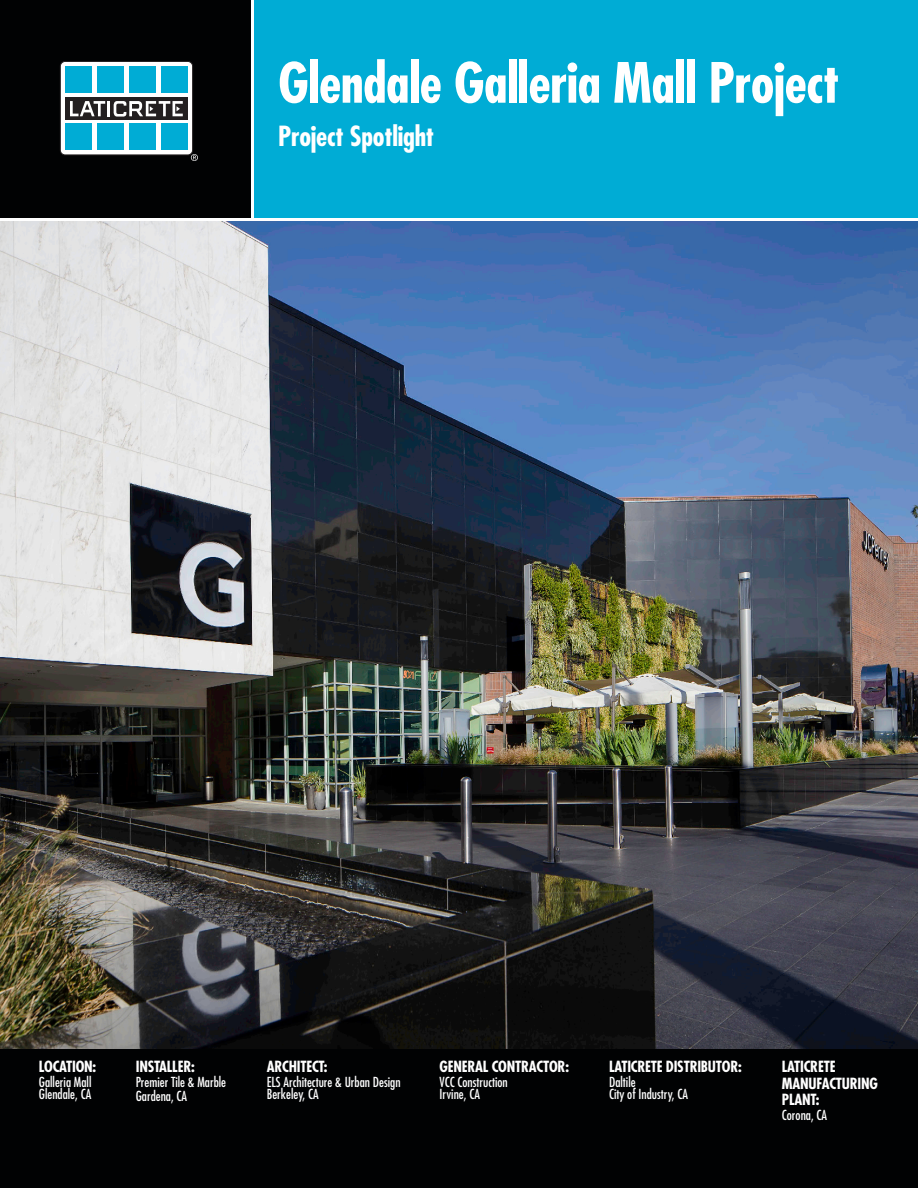
<style>
.page{position:relative;width:918px;height:1188px;background:#fff}
.page>*{position:absolute;margin:0;border:0;box-sizing:border-box;transform-origin:0 0}
.Heading_in_K_bar{font:700 condensed 54px "Futura";letter-spacing:-.01em;color:#fff}
.Heading_in_K_bar-2{font:700 condensed 27px "Futura";letter-spacing:-.01em;color:#fff}
.K_bar_heads{font:700 condensed 15px/16.5px "Futura";letter-spacing:-.015em;color:#fff}
.K_bar_info_KO{font:condensed 13.5px/12px "Futura";color:#fff}
</style>
<div class="page">
<div style="left:0;top:1048px;width:918px;height:140px;background:#010203"></div>
<div style="left:0;top:0;width:250px;height:217px;background:#010203"></div>
<div style="left:254px;top:0;width:664px;height:217px;background:#00acd5"></div>
<img style="left:0;top:221px;width:918px;height:828px">
<div style="left:60px;top:61px;width:133px;height:94px;background:#fff;border-radius:5px"></div>
<div style="left:60px;top:61px;width:133px;height:94px;border:1px solid #231f20;border-radius:5px"></div>
<div style="left:65px;top:123px;width:27px;height:27px;background:#00acd5"></div>
<div style="left:97px;top:123px;width:27px;height:27px;background:#00acd5"></div>
<div style="left:129px;top:123px;width:27px;height:27px;background:#00acd5"></div>
<div style="left:161px;top:123px;width:27px;height:27px;background:#00acd5"></div>
<div style="left:65px;top:97px;width:123px;height:23px;background:#231f20"></div>
<hr style="left:107px;top:101px;width:3px;height:15px;background:#fff">
<svg style="left:70px;top:101px;width:35px;height:15px"></svg>
<svg style="left:114px;top:101px;width:69px;height:16px"></svg>
<div style="left:65px;top:67px;width:27px;height:26px;background:#00acd5"></div>
<div style="left:97px;top:67px;width:27px;height:26px;background:#00acd5"></div>
<div style="left:129px;top:67px;width:27px;height:26px;background:#00acd5"></div>
<div style="left:161px;top:67px;width:27px;height:26px;background:#00acd5"></div>
<svg style="left:191px;top:154px;width:7px;height:7px"></svg>
<p class="Heading_in_K_bar" style="left:278px;top:49px;width:563px">Glendale Galleria Mall Project</p>
<p class="Heading_in_K_bar-2" style="left:278px;top:119px;width:157px">Project Spotlight</p>
<p class="K_bar_heads" style="left:39px;top:1058px;width:59px">LOCATION:</p>
<p class="K_bar_info_KO" style="left:39px;top:1076px;width:54px">Galleria Mall<br>Glendale, CA</p>
<p class="K_bar_heads" style="left:136px;top:1058px;width:60px">INSTALLER:</p>
<p class="K_bar_info_KO" style="left:136px;top:1075px;width:92px;line-height:13.5px">Premier Tile &amp; Marble<br>Gardena, CA</p>
<p class="K_bar_heads" style="left:267px;top:1058px;width:62px">ARCHITECT:</p>
<p class="K_bar_info_KO" style="left:267px;top:1076px;width:135px">ELS Architecture &amp; Urban Design<br>Berkeley, CA</p>
<p class="K_bar_heads" style="left:440px;top:1058px;width:131px">GENERAL CONTRACTOR:</p>
<p class="K_bar_info_KO" style="left:440px;top:1076px;width:70px">VCC Construction<br>Irvine, CA</p>
<p class="K_bar_heads" style="left:609px;top:1058px;width:134px">LATICRETE DISTRIBUTOR:</p>
<p class="K_bar_info_KO" style="left:609px;top:1076px;width:80px">Daltile<br>City of Industry, CA</p>
<p class="K_bar_heads" style="left:782px;top:1058px;width:98px">LATICRETE<br>MANUFACTURING<br>PLANT:</p>
<p class="K_bar_info_KO" style="left:782px;top:1109px;width:47px">Corona, CA</p>
</div>
